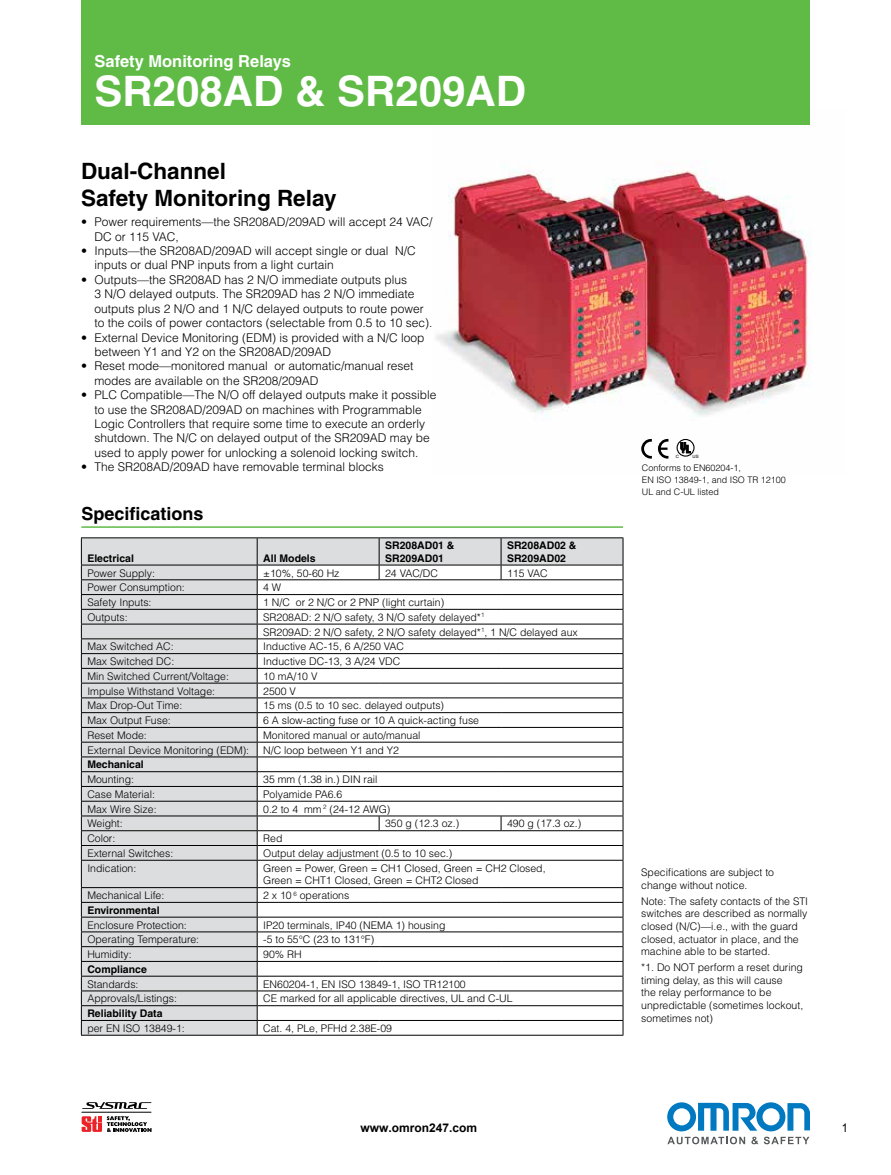
<style>
.page{position:relative;width:891px;height:1175px;background:#fff}
.page>*{position:absolute;margin:0;border:0;box-sizing:border-box;transform-origin:0 0}
.t1{font:700 42px "Helvetica";color:#fff}
.t2{font:700 22.5px/27px "Helvetica";color:#000}
.t3{font:700 18px "Helvetica";color:#000}
.t4{font:700 16.5px "Helvetica";color:#fff}
.t5{font:300 12px/14.4px "Helvetica";color:#000}
.t6{font:700 12px "Arial";color:#000}
.t7{font:12px "Arial";color:#000;scale:.9 1}
.t8{font:300 10.5px/12.6px "Helvetica";color:#000}
.t9{font:700 10.5px/12.6px "Helvetica";color:#000}
.t10{font:300 9px/12px "Helvetica";color:#000}
.t11{font:4.35px "Helvetica";color:#000}
</style>
<div class="page">
<svg style="left:86px;top:1102px;width:66px;height:6px"></svg>
<hr style="left:82px;top:1111px;width:69px;height:1px;background:#000">
<svg style="left:82px;top:1116px;width:70px;height:15px"></svg>
<svg style="left:667px;top:1102px;width:143px;height:42px"></svg>
<img style="left:433px;top:124px;width:379px;height:335px">
<div style="left:81px;top:0;width:729px;height:124px;background:#5fbb46"></div>
<svg style="left:658px;top:439px;width:10px;height:19px"></svg>
<svg style="left:641px;top:439px;width:11px;height:19px"></svg>
<div style="left:677px;top:439px;width:18px;height:17px;border:1px solid #000;border-radius:50%"></div>
<svg style="left:681px;top:442px;width:10px;height:11px"></svg>
<hr style="left:81px;top:537px;width:176px;height:1px;background:#000">
<hr style="left:257px;top:537px;width:122px;height:1px;background:#000">
<hr style="left:379px;top:537px;width:122px;height:1px;background:#000">
<hr style="left:501px;top:537px;width:122px;height:1px;background:#000">
<svg style="left:81px;top:538px;width:543px;height:496px"></svg>
<hr style="left:81px;top:564px;width:176px;height:1px;background:#000">
<hr style="left:257px;top:564px;width:122px;height:1px;background:#000">
<hr style="left:379px;top:564px;width:122px;height:1px;background:#000">
<hr style="left:501px;top:564px;width:122px;height:1px;background:#000">
<hr style="left:81px;top:1005px;width:176px;height:1px;background:#000">
<hr style="left:257px;top:1005px;width:122px;height:1px;background:#000">
<hr style="left:379px;top:1005px;width:122px;height:1px;background:#000">
<hr style="left:501px;top:1005px;width:122px;height:1px;background:#000">
<hr style="left:81px;top:1020px;width:176px;height:1px;background:#000">
<hr style="left:257px;top:1020px;width:122px;height:1px;background:#000">
<hr style="left:379px;top:1020px;width:122px;height:1px;background:#000">
<hr style="left:501px;top:1020px;width:122px;height:1px;background:#000">
<hr style="left:81px;top:1034px;width:176px;height:1px;background:#000">
<hr style="left:257px;top:1034px;width:122px;height:1px;background:#000">
<hr style="left:379px;top:1034px;width:122px;height:1px;background:#000">
<hr style="left:501px;top:1034px;width:122px;height:1px;background:#000">
<hr style="left:81px;top:526px;width:542px;height:2px;background:#5fbb46">
<h3 class="t4" style="left:94px;top:51px;width:198px">Safety Monitoring Relays</h3>
<h1 class="t1" style="left:94px;top:65px;width:433px">SR208AD &amp; SR209AD</h1>
<h2 class="t2" style="left:81px;top:158px;width:257px">Dual-Channel<br>Safety Monitoring Relay</h2>
<p class="t5" style="left:94px;top:214px;width:340px;text-indent:-14px">• Power requirements—the SR208AD/209AD will accept 24 VAC/<br>DC or 115 VAC,</p>
<p class="t5" style="left:94px;top:243px;width:323px;text-indent:-14px">• Inputs—the SR208AD/209AD will accept single or dual N/C inputs or dual PNP inputs from a light curtain</p>
<p class="t5" style="left:94px;top:272px;width:339px;text-indent:-14px">• Outputs—the SR208AD has 2 N/O immediate outputs plus<br>3 N/O delayed outputs. The SR209AD has 2 N/O immediate outputs plus 2 N/O and 1 N/C delayed outputs to route power to the coils of power contactors (selectable from 0.5 to 10 sec).</p>
<p class="t5" style="left:94px;top:330px;width:332px;text-indent:-14px">• External Device Monitoring (EDM) is provided with a N/C loop between Y1 and Y2 on the SR208AD/209AD</p>
<p class="t5" style="left:94px;top:358px;width:321px;text-indent:-14px">• Reset mode—monitored manual or automatic/manual reset modes are available on the SR208/209AD</p>
<p class="t5" style="left:81px;top:387px;width:357px;text-align:center">• PLC Compatible—The N/O off delayed outputs make it possible to use the SR208AD/209AD on machines with Programmable Logic Controllers that require some time to execute an orderly shutdown. The N/C on delayed output of the SR209AD may be used to apply power for unlocking a solenoid locking switch.</p>
<p class="t5" style="left:81px;top:459px;width:304px">• The SR208AD/209AD have removable terminal blocks</p>
<h3 class="t3" style="left:81px;top:502px;width:124px">Specifications</h3>
<p class="t9" style="left:87px;top:551px;width:48px">Electrical</p>
<p class="t9" style="left:263px;top:551px;width:54px">All Models</p>
<p class="t9" style="left:385px;top:539px;width:71px">SR208AD01 &amp;<br>SR209AD01</p>
<p class="t9" style="left:507px;top:539px;width:71px">SR208AD02 &amp;<br>SR209AD02</p>
<p class="t8" style="left:87px;top:566px;width:69px">Power Supply:</p>
<p class="t8" style="left:263px;top:566px;width:78px">±10%, 50-60 Hz</p>
<p class="t8" style="left:385px;top:566px;width:54px">24 VAC/DC</p>
<p class="t8" style="left:507px;top:566px;width:42px">115 VAC</p>
<p class="t8" style="left:87px;top:581px;width:99px">Power Consumption:</p>
<p class="t8" style="left:263px;top:581px;width:20px">4 W</p>
<p class="t8" style="left:87px;top:596px;width:66px">Safety Inputs:</p>
<p class="t8" style="left:263px;top:596px;width:183px">1 N/C or 2 N/C or 2 PNP (light curtain)</p>
<p class="t8" style="left:87px;top:610px;width:42px">Outputs:</p>
<p class="t8" style="left:263px;top:609px;width:316px;line-height:14.7px">SR208AD: 2 N/O safety, 3 N/O safety delayed*<sup>1<br></sup>SR209AD: 2 N/O safety, 2 N/O safety delayed*<sup>1</sup>, 1 N/C delayed aux</p>
<p class="t8" style="left:87px;top:640px;width:88px">Max Switched AC:</p>
<p class="t8" style="left:263px;top:640px;width:143px">Inductive AC-15, 6 A/250 VAC</p>
<p class="t8" style="left:87px;top:655px;width:88px">Max Switched DC:</p>
<p class="t8" style="left:263px;top:655px;width:139px">Inductive DC-13, 3 A/24 VDC</p>
<p class="t8" style="left:87px;top:669px;width:143px">Min Switched Current/Voltage:</p>
<p class="t8" style="left:263px;top:669px;width:56px">10 mA/10 V</p>
<p class="t8" style="left:87px;top:684px;width:129px">Impulse Withstand Voltage:</p>
<p class="t8" style="left:263px;top:684px;width:34px">2500 V</p>
<p class="t8" style="left:87px;top:699px;width:96px">Max Drop-Out Time:</p>
<p class="t8" style="left:263px;top:699px;width:182px">15 ms (0.5 to 10 sec. delayed outputs)</p>
<p class="t8" style="left:87px;top:714px;width:85px">Max Output Fuse:</p>
<p class="t8" style="left:263px;top:714px;width:217px">6 A slow-acting fuse or 10 A quick-acting fuse</p>
<p class="t8" style="left:87px;top:728px;width:61px">Reset Mode:</p>
<p class="t8" style="left:263px;top:728px;width:159px">Monitored manual or auto/manual</p>
<p class="t8" style="left:87px;top:743px;width:163px">External Device Monitoring (EDM):</p>
<p class="t8" style="left:263px;top:743px;width:137px">N/C loop between Y1 and Y2</p>
<p class="t9" style="left:87px;top:758px;width:58px">Mechanical</p>
<p class="t8" style="left:87px;top:773px;width:48px">Mounting:</p>
<p class="t8" style="left:263px;top:773px;width:116px">35 mm (1.38 in.) DIN rail</p>
<p class="t8" style="left:87px;top:787px;width:69px">Case Material:</p>
<p class="t8" style="left:263px;top:787px;width:81px">Polyamide PA6.6</p>
<p class="t8" style="left:87px;top:802px;width:71px">Max Wire Size:</p>
<p class="t8" style="left:263px;top:802px;width:129px">0.2 to 4 mm <sup>2</sup> (24-12 AWG)</p>
<p class="t8" style="left:87px;top:817px;width:37px">Weight:</p>
<p class="t8" style="left:385px;top:817px;width:76px">350 g (12.3 oz.)</p>
<p class="t8" style="left:507px;top:817px;width:76px">490 g (17.3 oz.)</p>
<p class="t8" style="left:87px;top:832px;width:30px">Color:</p>
<p class="t8" style="left:263px;top:832px;width:21px">Red</p>
<p class="t8" style="left:87px;top:846px;width:87px">External Switches:</p>
<p class="t8" style="left:263px;top:846px;width:191px">Output delay adjustment (0.5 to 10 sec.)</p>
<p class="t8" style="left:87px;top:861px;width:51px">Indication:</p>
<p class="t8" style="left:263px;top:861px;width:284px">Green = Power, Green = CH1 Closed, Green = CH2 Closed,<br>Green = CHT1 Closed, Green = CHT2 Closed</p>
<p class="t8" style="left:87px;top:888px;width:79px">Mechanical Life:</p>
<p class="t8" style="left:263px;top:888px;width:88px">2 x 10 <sup>6</sup> operations</p>
<p class="t9" style="left:87px;top:903px;width:74px">Environmental</p>
<p class="t8" style="left:87px;top:918px;width:101px">Enclosure Protection:</p>
<p class="t8" style="left:263px;top:918px;width:184px">IP20 terminals, IP40 (NEMA 1) housing</p>
<p class="t8" style="left:87px;top:933px;width:113px">Operating Temperature:</p>
<p class="t8" style="left:263px;top:933px;width:113px">-5 to 55°C (23 to 131°F)</p>
<p class="t8" style="left:87px;top:947px;width:46px">Humidity:</p>
<p class="t8" style="left:263px;top:947px;width:40px">90% RH</p>
<p class="t9" style="left:87px;top:962px;width:61px">Compliance</p>
<p class="t8" style="left:87px;top:977px;width:53px">Standards:</p>
<p class="t8" style="left:263px;top:977px;width:204px">EN60204-1, EN ISO 13849-1, ISO TR12100</p>
<p class="t8" style="left:87px;top:992px;width:91px">Approvals/Listings:</p>
<p class="t8" style="left:263px;top:992px;width:251px">CE marked for all applicable directives, UL and C-UL</p>
<p class="t9" style="left:87px;top:1006px;width:77px">Reliability Data</p>
<p class="t8" style="left:87px;top:1021px;width:99px">per EN ISO 13849-1:</p>
<p class="t8" style="left:263px;top:1021px;width:130px">Cat. 4, PLe, PFHd 2.38E-09</p>
<p class="t11" style="left:676px;top:454px;width:5px">C</p>
<p class="t11" style="left:693px;top:454px;width:8px">US</p>
<p class="t10" style="left:642px;top:461px;width:146px">Conforms to EN60204-1,<br>EN ISO 13849-1, and ISO TR 12100<br>UL and C-UL listed</p>
<p class="t8" style="left:641px;top:866px;width:134px">Specifications are subject to change without notice.</p>
<p class="t8" style="left:641px;top:894px;width:168px">Note: The safety contacts of the STI switches are described as normally closed (N/C)—i.e., with the guard closed, actuator in place, and the machine able to be started.</p>
<p class="t8" style="left:641px;top:960px;width:164px">*1. Do NOT perform a reset during timing delay, as this will cause<br>the relay performance to be unpredictable (sometimes lockout, sometimes not)</p>
<p class="t6" style="left:361px;top:1119px;width:118px">www.omron247.com</p>
<p class="t7" style="left:842px;top:1119px;width:8px">1</p>
</div>
